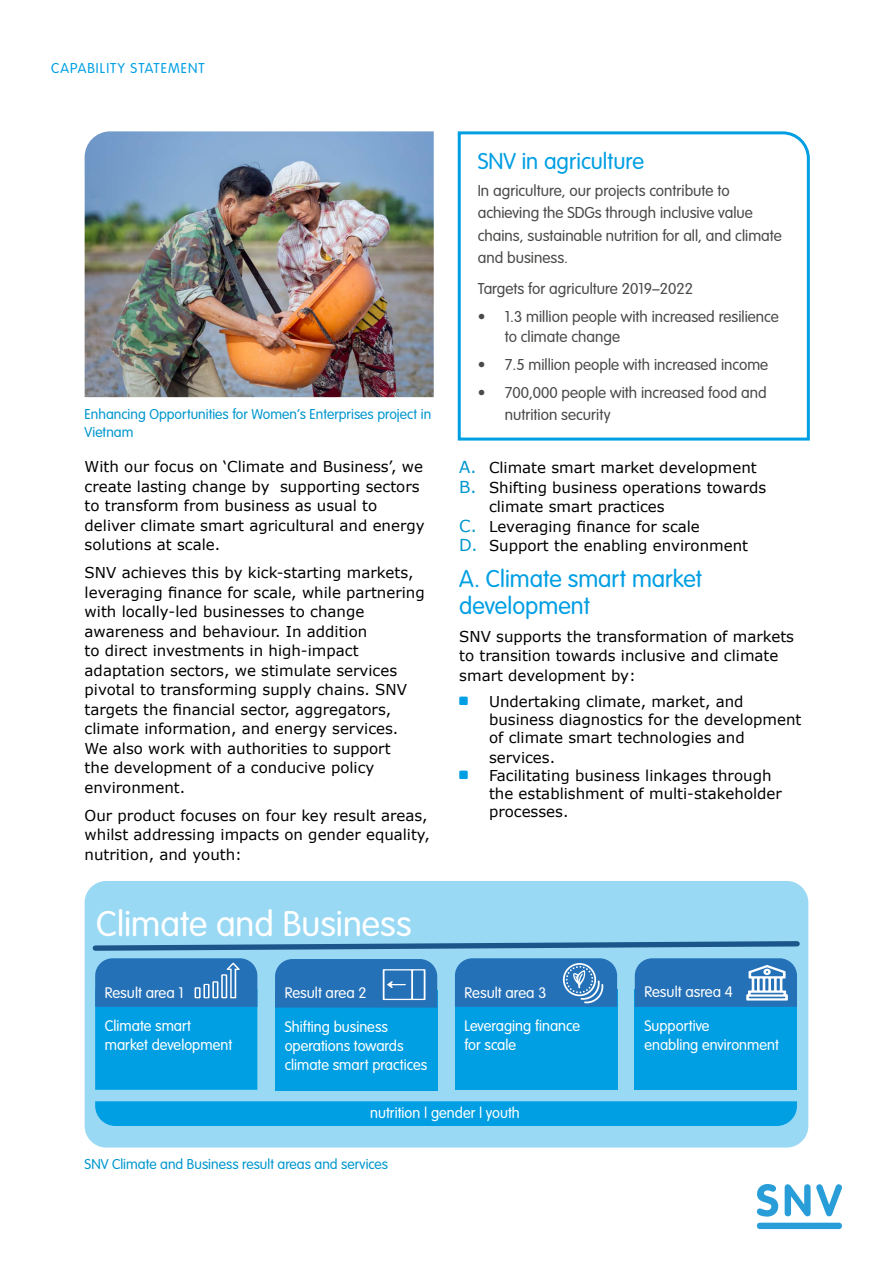
<style>
.page{position:relative;width:893px;height:1263px;background:#fff}
.page>*{position:absolute;margin:0;border:0;box-sizing:border-box;transform-origin:0 0}
.t1{font:300 37.35px "VAG Rundschrift D";color:#fff}
.t2{font:300 25.5px/27px "VAG Rundschrift D";color:#009fe3}
.t3{font:300 24px "VAG Rundschrift D";color:#009fe3}
.t4{font:300 16.5px/22.5px "VAG Rundschrift D";color:#4a4a49}
.t5{font:300 16.05px/19.2px "VAG Rundschrift D";color:#fff}
.t6{font:15px/19.5px "Verdana";color:#000}
.t7{font:300 15px "VAG Rundschrift D";color:#0097ce}
.t8{font:300 15px "VAG Rundschrift D";letter-spacing:.07em;color:#009fe3}
.s1{font-size:16.5px;color:#0097ce}
</style>
<div class="page">
<svg style="left:757px;top:1184px;width:21px;height:32px"></svg>
<svg style="left:785px;top:1184px;width:57px;height:32px"></svg>
<div style="left:757px;top:1223px;width:85px;height:6px;background:#289dd8;border-radius:3px"></div>
<div style="left:85px;top:881px;width:723px;height:266px;background:#99d9f4;border-radius:22px"></div>
<svg style="left:92px;top:941px;width:708px;height:149px"></svg>
<div style="left:95px;top:1101px;width:702px;height:25px;background:#009fe3"></div>
<svg style="left:457px;top:131px;width:353px;height:310px"></svg>
<img style="left:85px;top:131px;width:349px;height:266px">
<p class="t8" style="left:51px;top:59px;width:155px">CAPABILITY STATEMENT</p>
<h3 class="t3" style="left:478px;top:148px;width:168px">SNV in agriculture</h3>
<p class="t4" style="left:478px;top:179px;width:306px">In agriculture, our projects contribute to achieving the SDGs through inclusive value chains, sustainable nutrition for all, and climate and business.</p>
<p class="t4" style="left:478px;top:278px;width:217px">Targets for agriculture 2019–2022</p>
<p class="t4" style="left:505px;top:307px;width:276px;line-height:19.5px;text-indent:-27px">• 1.3 million people with increased resilience to climate change</p>
<p class="t4" style="left:478px;top:353px;width:292px">• 7.5 million people with increased income</p>
<p class="t4" style="left:478px;top:381px;width:290px">• 700,000 people with increased food and</p>
<p class="t7" style="left:85px;top:406px;width:348px">Enhancing Opportunities for Women’s Enterprises project in</p>
<p class="t4" style="left:505px;top:404px;width:107px">nutrition security</p>
<p class="t7" style="left:85px;top:424px;width:50px">Vietnam</p>
<p class="t6" style="left:85px;top:457px;width:342px">With our focus on ‘Climate and Business’, we create lasting change by supporting sectors to transform from business as usual to deliver climate smart agricultural and energy solutions at scale.</p>
<p class="t6" style="left:85px;top:563px;width:342px">SNV achieves this by kick-starting markets, leveraging finance for scale, while partnering with locally-led businesses to change awareness and behaviour. In addition<br>to direct investments in high-impact adaptation sectors, we stimulate services pivotal to transforming supply chains. SNV targets the financial sector, aggregators, climate information, and energy services.<br>We also work with authorities to support<br>the development of a conducive policy environment.</p>
<p class="t6" style="left:85px;top:806px;width:347px">Our product focuses on four key result areas, whilst addressing impacts on gender equality, nutrition, and youth:</p>
<p class="t6" style="left:459px;top:458px;width:299px"><span class="s1">A.</span> Climate smart market development</p>
<p class="t6" style="left:459px;top:477px;width:309px"><span class="s1">B.</span> Shifting business operations towards</p>
<p class="t6" style="left:489px;top:497px;width:177px">climate smart practices</p>
<p class="t6" style="left:459px;top:516px;width:242px"><span class="s1">C.</span> Leveraging finance for scale</p>
<p class="t6" style="left:459px;top:536px;width:290px"><span class="s1">D.</span> Support the enabling environment</p>
<h2 class="t2" style="left:459px;top:565px;width:244px">A. Climate smart market development</h2>
<p class="t6" style="left:459px;top:626px;width:336px">SNV supports the transformation of markets to transition towards inclusive and climate smart development by:</p>
<p class="t6" style="left:489px;top:693px;width:314px;line-height:18px">Undertaking climate, market, and business diagnostics for the development of climate smart technologies and</p>
<p class="t6" style="left:489px;top:748px;width:294px;line-height:18px">services.<br>Facilitating business linkages through the establishment of multi-stakeholder processes.</p>
<h1 class="t1" style="left:96px;top:903px;width:317px">Climate and Business</h1>
<p class="t5" style="left:105px;top:983px;width:81px">Result area 1</p>
<p class="t5" style="left:285px;top:984px;width:83px">Result area 2</p>
<p class="t5" style="left:465px;top:983px;width:83px">Result area 3</p>
<p class="t5" style="left:644px;top:982px;width:90px">Result asrea 4</p>
<p class="t5" style="left:105px;top:1016px;width:129px">Climate smart market development</p>
<p class="t5" style="left:285px;top:1017px;width:144px">Shifting business operations towards climate smart practices</p>
<p class="t5" style="left:465px;top:1016px;width:117px">Leveraging finance for scale</p>
<p class="t5" style="left:644px;top:1016px;width:136px">Supportive<br>enabling environment</p>
<p class="t5" style="left:370px;top:1104px;width:151px">nutrition | gender | youth</p>
<p class="t7" style="left:85px;top:1155px;width:305px">SNV Climate and Business result areas and services</p>
</div>
